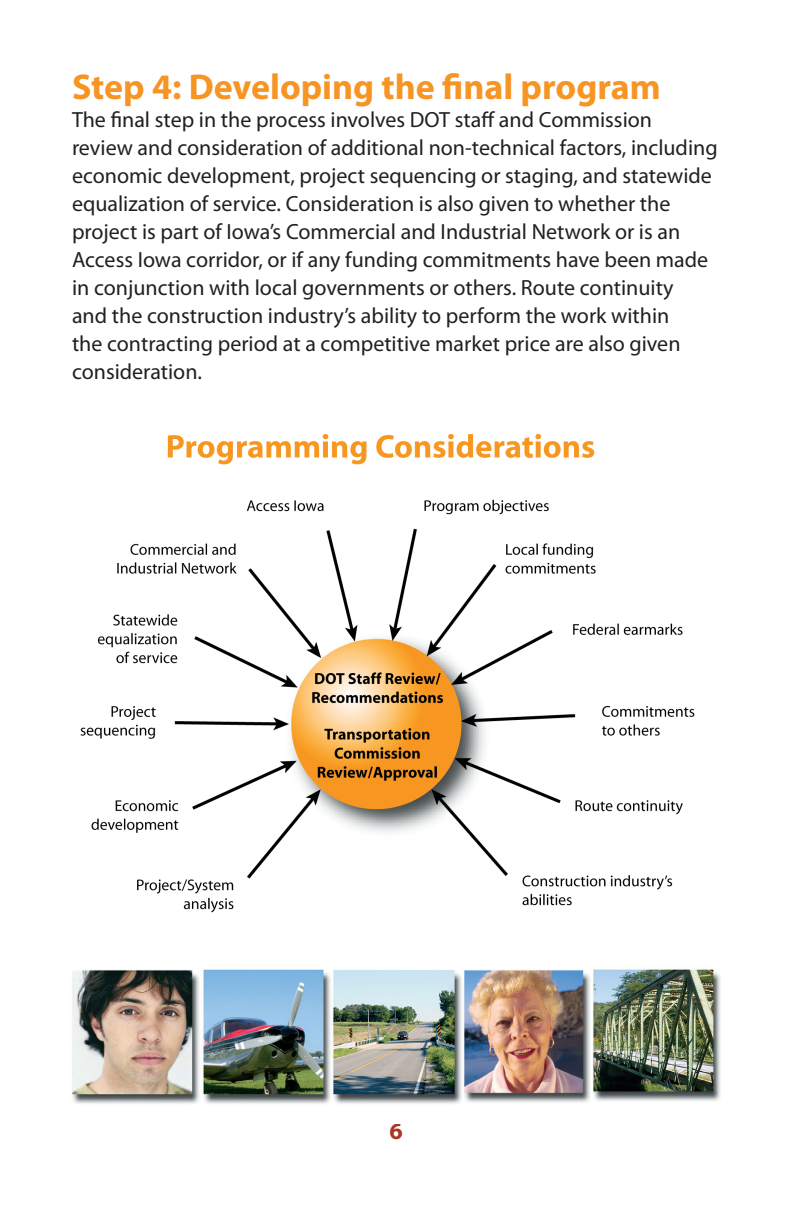
<style>
.page{position:relative;width:792px;height:1224px;background:#fff}
.page>*{position:absolute;margin:0;border:0;box-sizing:border-box;transform-origin:0 0}
.t1{font:700 36px "Myriad Pro";color:#f79524}
.t2{font:700 24px "Myriad Pro";color:#a73823}
.t3{font:22px/28px "Myriad Pro";color:#231f20}
</style>
<div class="page">
<img style="left:80px;top:433px;width:614px;height:480px">
<img style="left:72px;top:969px;width:649px;height:135px">
<h1 class="t1" style="left:72px;top:63px;width:590px">Step 4: Developing the final program</h1>
<p class="t3" style="left:72px;top:105px;width:647px">The final step in the process involves DOT staff and Commission review and consideration of additional non-technical factors, including economic development, project sequencing or staging, and statewide equalization of service. Consideration is also given to whether the project is part of Iowa’s Commercial and Industrial Network or is an Access Iowa corridor, or if any funding commitments have been made in conjunction with local governments or others. Route continuity<br>and the construction industry’s ability to perform the work within<br>the contracting period at a competitive market price are also given consideration.</p>
<p class="t2" style="left:389px;top:1115px;width:15px">6</p>
</div>
